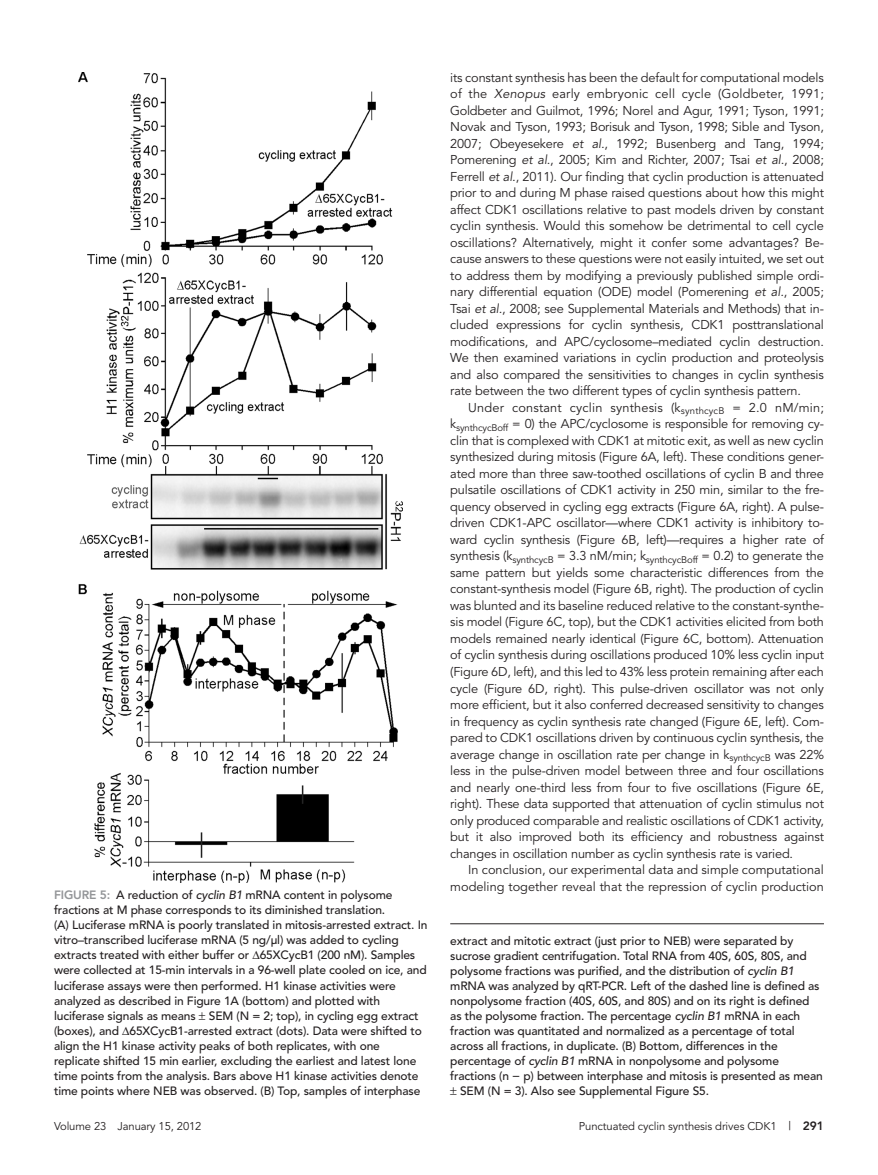
<style>
.page{position:relative;width:878px;height:1175px;background:#fff}
.page>*{position:absolute;margin:0;border:0;box-sizing:border-box;transform-origin:0 0}
.Para{font:12.75px/16.5px "Avenir";color:#231f20;text-align:justify}
.ParaFL{font:12.75px/16.5px "Avenir";letter-spacing:-.01em;color:#231f20;text-align:justify}
.FigCaption{font:500 12px/15px "Avenir";letter-spacing:-.01em;color:#231f20}
.t1{font:11.25px "Avenir";letter-spacing:-.01em;color:#231f20}
.s1{font-weight:800;color:#939598}
.s2{font-style:italic}
.s3{font-size:12px}
.s4{font-weight:800;font-size:12px}
</style>
<div class="page">
<img style="left:79px;top:72px;width:324px;height:810px">
<hr style="left:450px;top:923px;width:374px;height:1px;background:#231f20">
<p class="FigCaption" style="left:54px;top:888px;width:375px"><span class="s1">FIGURE 5:</span> A reduction of <span class="s2">cyclin B1</span> mRNA content in polysome fractions at M phase corresponds to its diminished translation.<br>(A) Luciferase mRNA is poorly translated in mitosis-arrested extract. In vitro–transcribed luciferase mRNA (5 ng/μl) was added to cycling extracts treated with either buffer or 65XCycB1 (200 nM). Samples were collected at 15-min intervals in a 96-well plate cooled on ice, and luciferase assays were then performed. H1 kinase activities were analyzed as described in Figure 1A (bottom) and plotted with luciferase signals as means SEM (N = 2; top), in cycling egg extract (boxes), and 65XCycB1-arrested extract (dots). Data were shifted to align the H1 kinase activity peaks of both replicates, with one replicate shifted 15 min earlier, excluding the earliest and latest lone time points from the analysis. Bars above H1 kinase activities denote time points where NEB was observed. (B) Top, samples of interphase</p>
<p class="ParaFL" style="left:450px;top:69px;width:375px">its constant synthesis has been the default for computational models of the <span class="s2">Xenopus</span> early embryonic cell cycle (Goldbeter, 1991; Goldbeter and Guilmot, 1996; Norel and Agur, 1991; Tyson, 1991; Novak and Tyson, 1993; Borisuk and Tyson, 1998; Sible and Tyson, 2007; Obeyesekere <span class="s2">et al.</span>, 1992; Busenberg and Tang, 1994; Pomerening <span class="s2">et al.</span>, 2005; Kim and Richter, 2007; Tsai <span class="s2">et al.</span>, 2008; Ferrell <span class="s2">et al.</span>, 2011). Our finding that cyclin production is attenuated prior to and during M phase raised questions about how this might affect CDK1 oscillations relative to past models driven by constant cyclin synthesis. Would this somehow be detrimental to cell cycle oscillations? Alternatively, might it confer some advantages? Be&shy;cause answers to these questions were not easily intuited, we set out to address them by modifying a previously published simple ordi&shy;nary differential equation (ODE) model (Pomerening <span class="s2">et al.</span>, 2005; Tsai <span class="s2">et al.</span>, 2008; see Supplemental Materials and Methods) that in&shy;cluded expressions for cyclin synthesis, CDK1 posttranslational modifications, and APC/cyclosome–mediated cyclin destruction.<br>We then examined variations in cyclin production and proteolysis and also compared the sensitivities to changes in cyclin synthesis rate between the two different types of cyclin synthesis pattern.</p>
<p class="Para" style="left:450px;top:399px;width:375px;text-indent:18px">Under constant cyclin synthesis (k<sub>synthcycB</sub> = 2.0 nM/min; k<sub>synthcycBoff</sub> = 0) the APC/cyclosome is responsible for removing cy&shy;clin that is complexed with CDK1 at mitotic exit, as well as new cyclin synthesized during mitosis (Figure 6A, left). These conditions gener&shy;ated more than three saw-toothed oscillations of cyclin B and three pulsatile oscillations of CDK1 activity in 250 min, similar to the fre&shy;quency observed in cycling egg extracts (Figure 6A, right). A pulse&shy;driven CDK1-APC oscillator—where CDK1 activity is inhibitory to&shy;ward cyclin synthesis (Figure 6B, left)—requires a higher rate of synthesis (k<sub>synthcycB</sub> = 3.3 nM/min; k<sub>synthcycBoff</sub> = 0.2) to generate the same pattern but yields some characteristic differences from the constant-synthesis model (Figure 6B, right). The production of cyclin was blunted and its baseline reduced relative to the constant-synthe&shy;sis model (Figure 6C, top), but the CDK1 activities elicited from both models remained nearly identical (Figure 6C, bottom). Attenuation of cyclin synthesis during oscillations produced 10% less cyclin input (Figure 6D, left), and this led to 43% less protein remaining after each cycle (Figure 6D, right). This pulse-driven oscillator was not only more efficient, but it also conferred decreased sensitivity to changes in frequency as cyclin synthesis rate changed (Figure 6E, left). Com&shy;pared to CDK1 oscillations driven by continuous cyclin synthesis, the average change in oscillation rate per change in k<sub>synthcycB</sub> was 22% less in the pulse-driven model between three and four oscillations and nearly one-third less from four to five oscillations (Figure 6E, right). These data supported that attenuation of cyclin stimulus not only produced comparable and realistic oscillations of CDK1 activity, but it also improved both its efficiency and robustness against changes in oscillation number as cyclin synthesis rate is varied.</p>
<p class="Para" style="left:450px;top:861px;width:375px;text-align:right">In conclusion, our experimental data and simple computational modeling together reveal that the repression of cyclin production</p>
<p class="FigCaption" style="left:450px;top:934px;width:345px">extract and mitotic extract (just prior to NEB) were separated by</p>
<p class="FigCaption" style="left:450px;top:949px;width:358px">sucrose gradient centrifugation. Total RNA from 40S, 60S, 80S, and</p>
<p class="FigCaption" style="left:450px;top:964px;width:345px">polysome fractions was purified, and the distribution of <span class="s2">cyclin B1</span></p>
<p class="FigCaption" style="left:450px;top:979px;width:371px">mRNA was analyzed by qRT-PCR. Left of the dashed line is defined as</p>
<p class="FigCaption" style="left:450px;top:994px;width:361px">nonpolysome fraction (40S, 60S, and 80S) and on its right is defined</p>
<p class="FigCaption" style="left:450px;top:1009px;width:351px">as the polysome fraction. The percentage <span class="s2">cyclin B1</span> mRNA in each</p>
<p class="FigCaption" style="left:450px;top:1024px;width:346px">fraction was quantitated and normalized as a percentage of total</p>
<p class="FigCaption" style="left:450px;top:1039px;width:329px">across all fractions, in duplicate. (B) Bottom, differences in the</p>
<p class="FigCaption" style="left:450px;top:1054px;width:330px">percentage of <span class="s2">cyclin B1</span> mRNA in nonpolysome and polysome</p>
<p class="FigCaption" style="left:450px;top:1069px;width:374px">fractions (n − p) between interphase and mitosis is presented as mean</p>
<p class="FigCaption" style="left:460px;top:1084px;width:250px">SEM (N = 3). Also see Supplemental Figure S5.</p>
<p class="t1" style="left:54px;top:1119px;width:149px">Volume 23 January 15, 2012</p>
<p class="t1" style="left:579px;top:1119px;width:246px">Punctuated cyclin synthesis drives CDK1 <span class="s3">|</span> <span class="s4">291</span></p>
</div>
